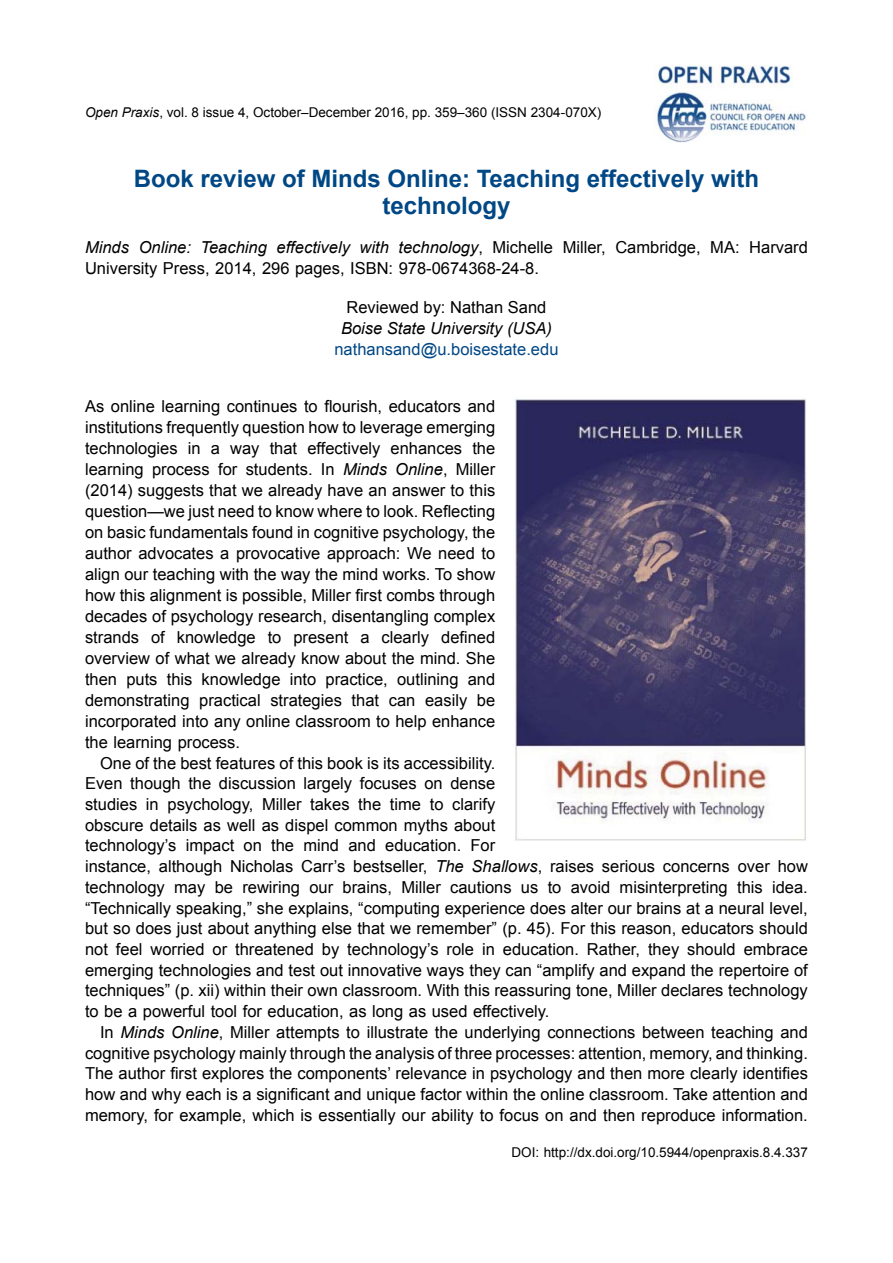
<style>
.page{position:relative;width:893px;height:1263px;background:#fff}
.page>*{position:absolute;margin:0;border:0;box-sizing:border-box;transform-origin:0 0}
.t1{font:700 24px/27px "Arial";color:#004785;text-align:center}
.t2{font:16.5px/21px "Arial";color:#000}
.t3{font:16.5px "Arial";color:#004785}
.t4{font:italic 16.5px "Arial";color:#000}
.t5{font:13.5px "Arial";color:#000}
.s1{font-style:italic}
</style>
<div class="page">
<img style="left:655px;top:66px;width:152px;height:76px">
<img style="left:515px;top:399px;width:291px;height:442px">
<p class="t5" style="left:85px;top:103px;width:518px"><span class="s1">Open Praxis</span>, vol. 8 issue 4, October–December 2016, pp. 359–360 (ISSN 2304-070X)</p>
<h1 class="t1" style="left:134px;top:166px;width:627px">Book review of Minds Online: Teaching effectively with technology</h1>
<p class="t2" style="left:85px;top:237px;width:724px"><span class="s1">Minds Online: Teaching effectively with technology</span>, Michelle Miller, Cambridge, MA: Harvard<br>University Press, 2014, 296 pages, ISBN: 978-0674368-24-8.</p>
<p class="t2" style="left:346px;top:297px;width:201px">Reviewed by: Nathan Sand</p>
<p class="t4" style="left:341px;top:317px;width:212px">Boise State University (USA)</p>
<p class="t3" style="left:334px;top:338px;width:226px">nathansand@u.boisestate.edu</p>
<p class="t2" style="left:85px;top:396px;width:412px;text-align:justify">As online learning continues to flourish, educators and institutions frequently question how to leverage emerging technologies in a way that effectively enhances the learning process for students. In <span class="s1">Minds Online</span>, Miller (2014) suggests that we already have an answer to this question—we just need to know where to look. Reflecting on basic fundamentals found in cognitive psychology, the author advocates a provocative approach: We need to align our teaching with the way the mind works. To show how this alignment is possible, Miller first combs through decades of psychology research, disentangling complex strands of knowledge to present a clearly defined overview of what we already know about the mind. She then puts this knowledge into practice, outlining and demonstrating practical strategies that can easily be incorporated into any online classroom to help enhance the learning process.</p>
<p class="t2" style="left:85px;top:753px;width:724px;text-indent:15px">One of the best features of this book is its accessibility.<br>Even though the discussion largely focuses on dense<br>studies in psychology, Miller takes the time to clarify<br>obscure details as well as dispel common myths about<br>technology’s impact on the mind and education. For<br>instance, although Nicholas Carr’s bestseller, <span class="s1">The Shallows</span>, raises serious concerns over how technology may be rewiring our brains, Miller cautions us to avoid misinterpreting this idea. “Technically speaking,” she explains, “computing experience does alter our brains at a neural level, but so does just about anything else that we remember” (p. 45). For this reason, educators should not feel worried or threatened by technology’s role in education. Rather, they should embrace emerging technologies and test out innovative ways they can “amplify and expand the repertoire of techniques” (p. xii) within their own classroom. With this reassuring tone, Miller declares technology to be a powerful tool for education, as long as used effectively.</p>
<p class="t2" style="left:85px;top:1022px;width:724px;text-align:justify;text-indent:15px">In <span class="s1">Minds Online</span>, Miller attempts to illustrate the underlying connections between teaching and cognitive psychology mainly through the analysis of three processes: attention, memory, and thinking.<br>The author first explores the components’ relevance in psychology and then more clearly identifies how and why each is a significant and unique factor within the online classroom. Take attention and memory, for example, which is essentially our ability to focus on and then reproduce information.</p>
<p class="t5" style="left:511px;top:1143px;width:298px">DOI: http://dx.doi.org/10.5944/openpraxis.8.4.337</p>
</div>
